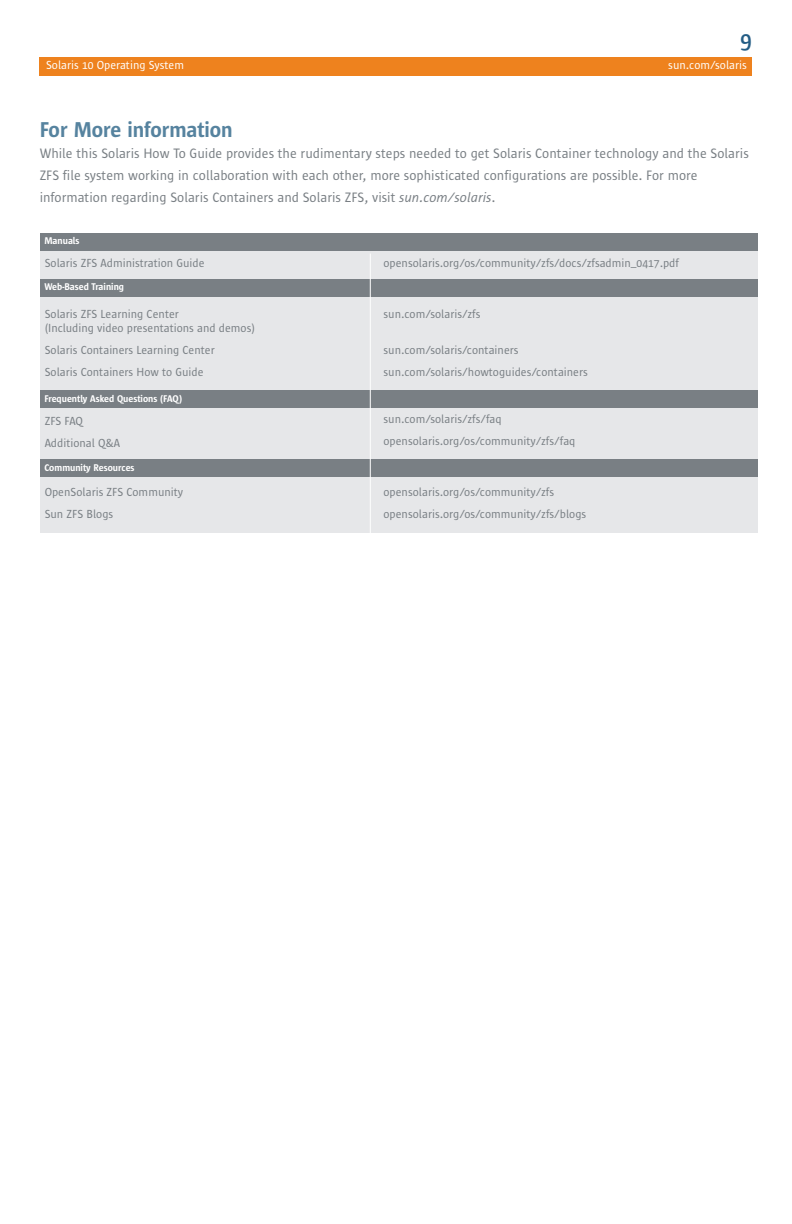
<style>
.page{position:relative;width:792px;height:1224px;background:#fff}
.page>*{position:absolute;margin:0;border:0;box-sizing:border-box;transform-origin:0 0}
.t1{font:600 24px "Sun Sans";color:#245d85}
.t2{font:600 22px "Sun Sans";color:#56839f}
.t3{font:14px/21.8px "Sun Sans";color:#797f84}
.t4{font:12px/21.8px "Sun Sans";color:#797f84}
.t5{font:12px "Sun Sans";color:#fff}
.t6{font:600 10px "Sun Sans";color:#fff}
.s1{font-style:italic}
</style>
<div class="page">
<div style="left:40px;top:57px;width:712px;height:18px;background:#ee821e"></div>
<div style="left:40px;top:251px;width:718px;height:282px;background:#e6e7e9"></div>
<div style="left:40px;top:234px;width:718px;height:17px;background:#797f84"></div>
<div style="left:40px;top:390px;width:718px;height:17px;background:#797f84"></div>
<div style="left:40px;top:280px;width:718px;height:17px;background:#797f84"></div>
<div style="left:40px;top:460px;width:718px;height:17px;background:#797f84"></div>
<hr style="left:370px;top:254px;width:1px;height:430px;background:#fff">
<h1 class="t1" style="left:740px;top:31px;width:13px">9</h1>
<p class="t5" style="left:46px;top:61px;width:140px">Solaris 10 Operating System</p>
<p class="t5" style="left:668px;top:61px;width:80px">sun.com/solaris</p>
<h2 class="t2" style="left:40px;top:122px;width:195px">For More information</h2>
<p class="t3" style="left:40px;top:144px;width:711px">While this Solaris How To Guide provides the rudimentary steps needed to get Solaris Container technology and the Solaris<br>ZFS file system working in collaboration with each other, more sophisticated configurations are possible. For more information regarding Solaris Containers and Solaris ZFS, visit <span class="s1">sun.com/solaris</span>.</p>
<p class="t6" style="left:44px;top:238px;width:37px">Manuals</p>
<p class="t4" style="left:45px;top:253px;width:161px">Solaris ZFS Administration Guide</p>
<p class="t6" style="left:44px;top:284px;width:81px">Web-Based Training</p>
<p class="t4" style="left:45px;top:308px;width:212px;line-height:14px">Solaris ZFS Learning Center<br>(Including video presentations and demos)</p>
<p class="t4" style="left:45px;top:340px;width:172px">Solaris Containers Learning Center<br>Solaris Containers How to Guide</p>
<p class="t6" style="left:44px;top:395px;width:139px">Frequently Asked Questions (FAQ)</p>
<p class="t4" style="left:384px;top:253px;width:297px">opensolaris.org/os/community/zfs/docs/zfsadmin_0417.pdf</p>
<p class="t4" style="left:384px;top:304px;width:98px">sun.com/solaris/zfs</p>
<p class="t4" style="left:384px;top:340px;width:206px">sun.com/solaris/containers sun.com/solaris/howtoguides/containers</p>
<p class="t4" style="left:45px;top:411px;width:77px">ZFS FAQ<br>Additional Q&amp;A</p>
<p class="t4" style="left:384px;top:409px;width:193px">sun.com/solaris/zfs/faq opensolaris.org/os/community/zfs/faq</p>
<p class="t6" style="left:44px;top:465px;width:92px">Community Resources</p>
<p class="t4" style="left:45px;top:482px;width:140px">OpenSolaris ZFS Community<br>Sun ZFS Blogs</p>
<p class="t4" style="left:384px;top:482px;width:204px">opensolaris.org/os/community/zfs opensolaris.org/os/community/zfs/blogs</p>
</div>
